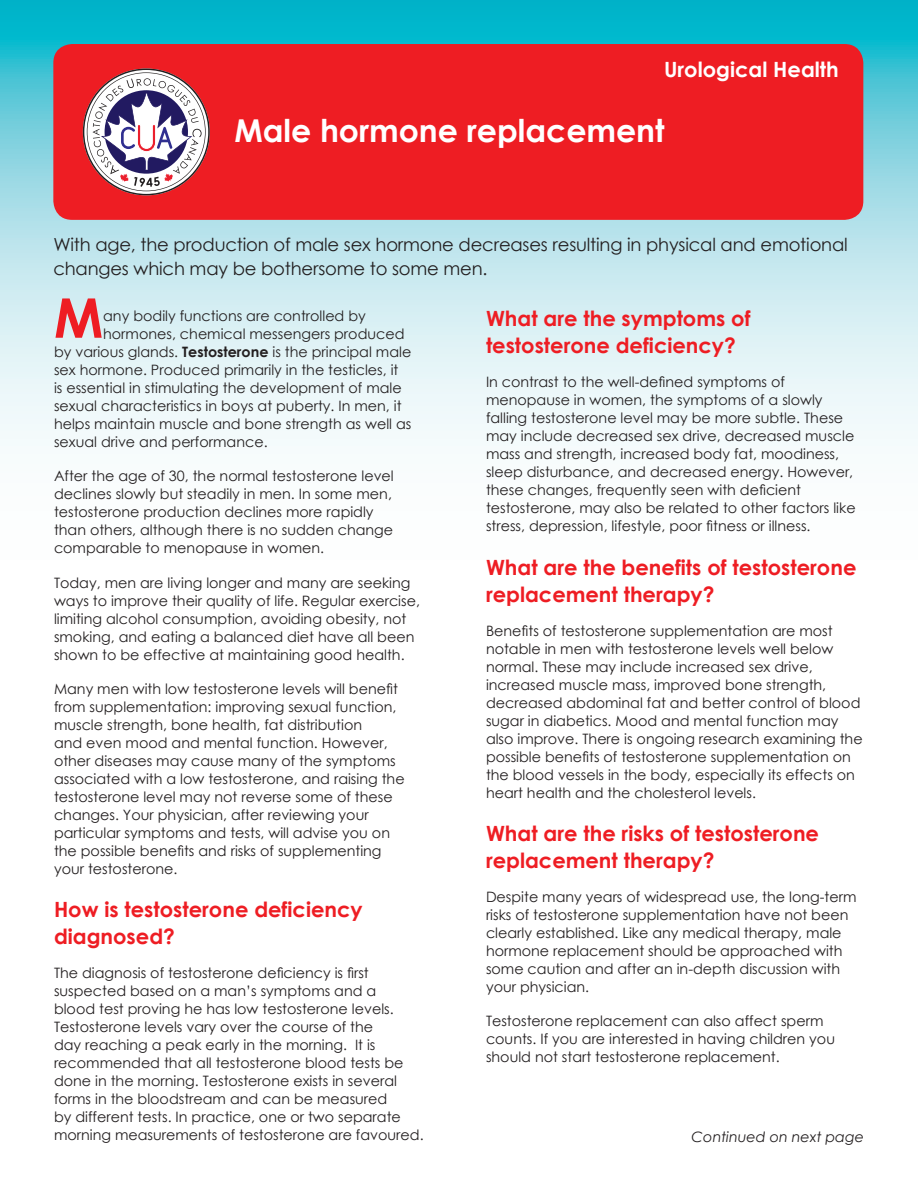
<style>
.page{position:relative;width:918px;height:1188px;background:#fff}
.page>*{position:absolute;margin:0;border:0;box-sizing:border-box;transform-origin:0 0}
.t1{font:700 54.75px "Century Gothic";color:#ee1d23}
.t2{font:700 31.5px "Century Gothic";color:#fff}
.t3{font:700 21px/27px "Century Gothic";color:#ee1d23}
.t4{font:700 21px "Century Gothic";color:#fff}
.Body_-_UTI_Female{font:18px/24px "Century Gothic";letter-spacing:-.01em;color:#231f20}
.t5{font:14.4px/18px "Century Gothic";color:#231f20}
.t6{font:italic 14.4px "Century Gothic";color:#231f20}
.s1{font-weight:700}
</style>
<div class="page">
<svg style="left:0;top:0;width:918px;height:446px;background:#b1e4ec"></svg>
<div style="left:53px;top:44px;width:810px;height:176px;background:#ee1d23;border-radius:19px"></div>
<svg style="left:83px;top:69px;width:127px;height:126px"></svg>
<p class="t4" style="left:664px;top:56px;width:176px">Urological Health</p>
<p class="t2" style="left:234px;top:111px;width:432px">Male hormone replacement</p>
<p class="Body_-_UTI_Female" style="left:53px;top:232px;width:796px">With age, the production of male sex hormone decreases resulting in physical and emotional changes which may be bothersome to some men.</p>
<p class="t1" style="left:54px;top:283px;width:51px">M</p>
<p class="t5" style="left:103px;top:307px;width:264px">any bodily functions are controlled by</p>
<p class="t5" style="left:103px;top:325px;width:303px">hormones, chemical messengers produced</p>
<p class="t5" style="left:54px;top:343px;width:359px">by various glands. <span class="s1">Testosterone</span> is the principal male</p>
<p class="t5" style="left:54px;top:361px;width:346px">sex hormone. Produced primarily in the testicles, it</p>
<p class="t5" style="left:54px;top:379px;width:349px">is essential in stimulating the development of male</p>
<p class="t5" style="left:54px;top:397px;width:349px">sexual characteristics in boys at puberty. In men, it</p>
<p class="t5" style="left:54px;top:415px;width:359px">helps maintain muscle and bone strength as well as</p>
<p class="t5" style="left:54px;top:433px;width:215px">sexual drive and performance.</p>
<p class="t5" style="left:54px;top:467px;width:341px">After the age of 30, the normal testosterone level declines slowly but steadily in men. In some men, testosterone production declines more rapidly than others, although there is no sudden change comparable to menopause in women.</p>
<p class="t5" style="left:54px;top:573px;width:368px">Today, men are living longer and many are seeking ways to improve their quality of life. Regular exercise, limiting alcohol consumption, avoiding obesity, not smoking, and eating a balanced diet have all been shown to be effective at maintaining good health.</p>
<p class="t5" style="left:54px;top:679px;width:352px">Many men with low testosterone levels will benefit from supplementation: improving sexual function, muscle strength, bone health, fat distribution<br>and even mood and mental function. However, other diseases may cause many of the symptoms associated with a low testosterone, and raising the testosterone level may not reverse some of these changes. Your physician, after reviewing your particular symptoms and tests, will advise you on the possible benefits and risks of supplementing your testosterone.</p>
<p class="t3" style="left:54px;top:895px;width:310px">How is testosterone deficiency diagnosed?</p>
<p class="t5" style="left:54px;top:964px;width:371px">The diagnosis of testosterone deficiency is first suspected based on a man’s symptoms and a<br>blood test proving he has low testosterone levels.<br>Testosterone levels vary over the course of the<br>day reaching a peak early in the morning. It is recommended that all testosterone blood tests be done in the morning. Testosterone exists in several forms in the bloodstream and can be measured<br>by different tests. In practice, one or two separate morning measurements of testosterone are favoured.</p>
<p class="t3" style="left:486px;top:305px;width:266px">What are the symptoms of testosterone deficiency?</p>
<p class="t5" style="left:486px;top:373px;width:371px">In contrast to the well-defined symptoms of menopause in women, the symptoms of a slowly falling testosterone level may be more subtle. These may include decreased sex drive, decreased muscle mass and strength, increased body fat, moodiness, sleep disturbance, and decreased energy. However, these changes, frequently seen with deficient testosterone, may also be related to other factors like stress, depression, lifestyle, poor fitness or illness.</p>
<p class="t3" style="left:486px;top:553px;width:372px">What are the benefits of testosterone replacement therapy?</p>
<p class="t5" style="left:486px;top:621px;width:378px">Benefits of testosterone supplementation are most notable in men with testosterone levels well below normal. These may include increased sex drive, increased muscle mass, improved bone strength, decreased abdominal fat and better control of blood sugar in diabetics. Mood and mental function may also improve. There is ongoing research examining the possible benefits of testosterone supplementation on the blood vessels in the body, especially its effects on heart health and the cholesterol levels.</p>
<p class="t3" style="left:486px;top:819px;width:335px">What are the risks of testosterone replacement therapy?</p>
<p class="t5" style="left:486px;top:888px;width:372px">Despite many years of widespread use, the long-term risks of testosterone supplementation have not been clearly established. Like any medical therapy, male hormone replacement should be approached with some caution and after an in-depth discussion with your physician.</p>
<p class="t5" style="left:486px;top:1012px;width:351px">Testosterone replacement can also affect sperm counts. If you are interested in having children you should not start testosterone replacement.</p>
<p class="t6" style="left:692px;top:1128px;width:174px">Continued on next page</p>
</div>
